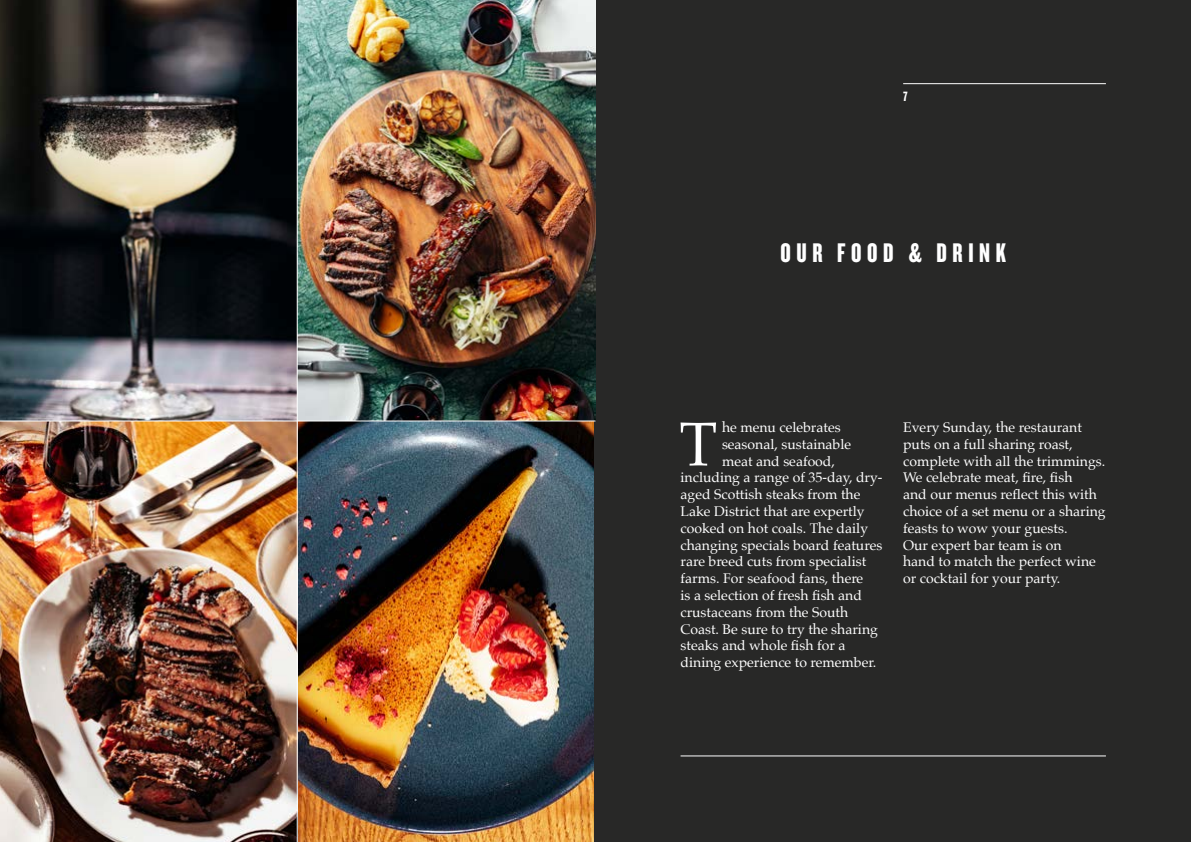
<style>
.page{position:relative;width:1191px;height:842px;background:#282827}
.page>*{position:absolute;margin:0;border:0;box-sizing:border-box;transform-origin:0 0}
.t1{font:62.1px "Palatino";color:#fff}
.t2{font:28px "Knockout HTF68 Full Featherwt";letter-spacing:.2em;color:#fff}
.t3{font:14px/16.8px "Palatino";color:#fff}
.t4{font:14px "Knockout HTF68 Full Featherwt";color:#fff}
</style>
<div class="page">
<hr style="left:903px;top:83px;width:203px;height:1px;background:#fff">
<hr style="left:680px;top:755px;width:426px;height:1px;background:#fff">
<img style="left:0;top:0;width:297px;height:420px">
<img style="left:298px;top:421px;width:295px;height:421px">
<img style="left:298px;top:0;width:297px;height:420px">
<img style="left:0;top:421px;width:297px;height:421px">
<hr style="left:297px;top:0;width:1px;height:842px;background:#fff">
<hr style="left:0;top:420px;width:595px;height:1px;background:#fff">
<p class="t4" style="left:903px;top:89px;width:6px">7</p>
<h2 class="t2" style="left:780px;top:239px;width:227px">OUR FOOD &amp; DRINK</h2>
<h1 class="t1" style="left:679px;top:393px;width:40px">T</h1>
<p class="t3" style="left:722px;top:419px;width:120px">he menu celebrates</p>
<p class="t3" style="left:722px;top:436px;width:131px">seasonal, sustainable</p>
<p class="t3" style="left:722px;top:452px;width:114px">meat and seafood,</p>
<p class="t3" style="left:680px;top:469px;width:203px">including a range of 35-day, dry-</p>
<p class="t3" style="left:680px;top:486px;width:181px">aged Scottish steaks from the</p>
<p class="t3" style="left:680px;top:503px;width:186px">Lake District that are expertly</p>
<p class="t3" style="left:680px;top:520px;width:189px">cooked on hot coals. The daily</p>
<p class="t3" style="left:680px;top:536px;width:203px">changing specials board features</p>
<p class="t3" style="left:680px;top:553px;width:187px">rare breed cuts from specialist</p>
<p class="t3" style="left:680px;top:570px;width:184px">farms. For seafood fans, there</p>
<p class="t3" style="left:680px;top:587px;width:183px">is a selection of fresh fish and</p>
<p class="t3" style="left:680px;top:604px;width:169px">crustaceans from the South</p>
<p class="t3" style="left:680px;top:620px;width:199px">Coast. Be sure to try the sharing</p>
<p class="t3" style="left:680px;top:637px;width:166px">steaks and whole fish for a</p>
<p class="t3" style="left:680px;top:654px;width:197px">dining experience to remember.</p>
<p class="t3" style="left:903px;top:419px;width:204px">Every Sunday, the restaurant puts on a full sharing roast, complete with all the trimmings.<br>We celebrate meat, fire, fish<br>and our menus reflect this with choice of a set menu or a sharing feasts to wow your guests.<br>Our expert bar team is on<br>hand to match the perfect wine or cocktail for your party.</p>
</div>
